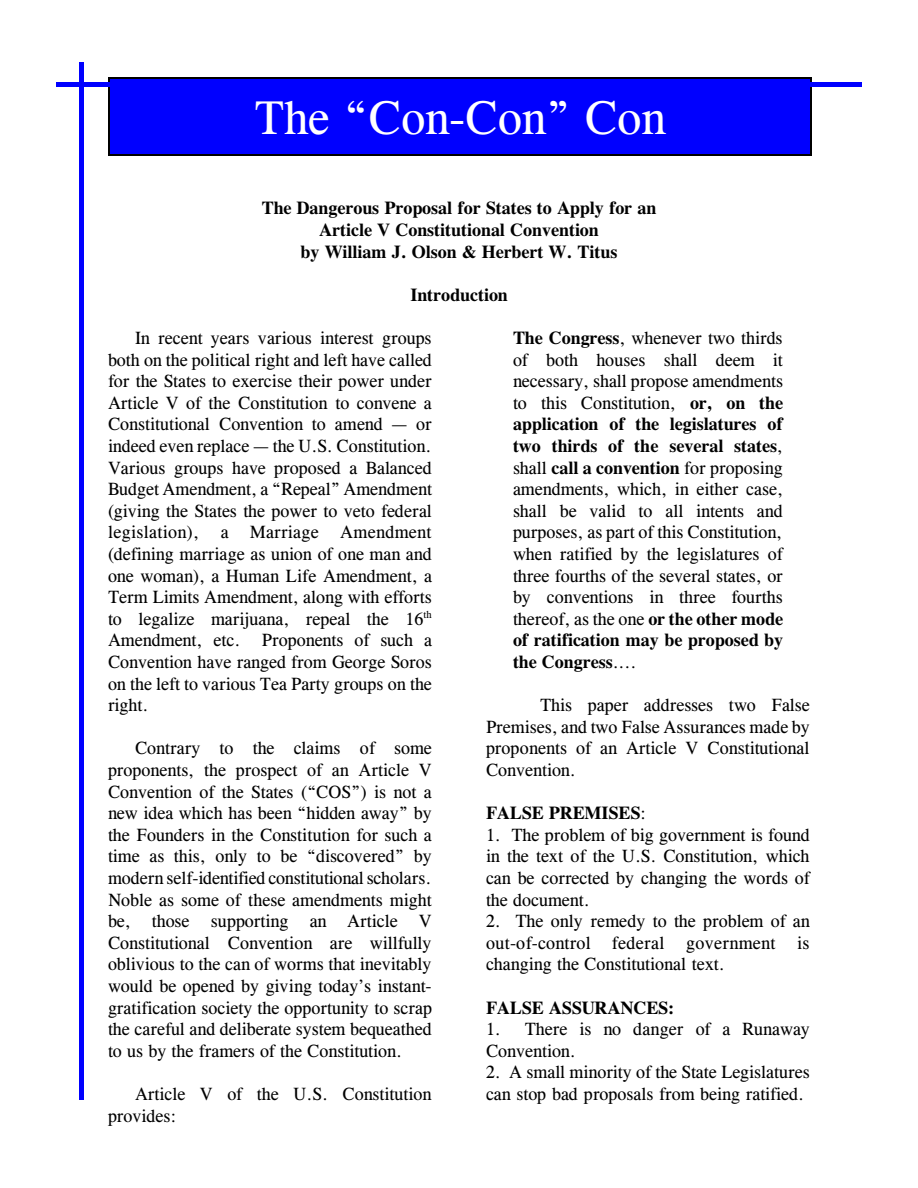
<style>
.page{position:relative;width:918px;height:1188px;background:#fff}
.page>*{position:absolute;margin:0;border:0;box-sizing:border-box;transform-origin:0 0}
.t1{font:48px "CG Times";color:#fff}
.t2{font:18px/21.6px "CG Times";color:#000;text-align:justify}
.t3{font:700 18px/21.6px "CG Times";color:#000;text-align:center}
.s1{font-weight:700}
.s2{font-weight:400}
</style>
<div class="page">
<div style="left:108px;top:77px;width:704px;height:79px;background:#00f"></div>
<hr style="left:108px;top:77px;width:1px;height:79px;background:#000">
<hr style="left:810px;top:77px;width:2px;height:79px;background:#000">
<hr style="left:108px;top:77px;width:703px;height:2px;background:#000">
<hr style="left:108px;top:155px;width:703px;height:1px;background:#000">
<hr style="left:79px;top:62px;width:4px;height:1038px;background:#00f">
<hr style="left:56px;top:82px;width:806px;height:4px;background:#00f">
<h1 class="t1" style="left:254px;top:101px;width:413px">The “Con-Con” Con</h1>
<p class="t3" style="left:262px;top:199px;width:396px">The Dangerous Proposal for States to Apply for an<br>Article V Constitutional Convention<br>by William J. Olson &amp; Herbert W. Titus</p>
<p class="t3" style="left:410px;top:286px;width:99px">Introduction</p>
<p class="t2" style="left:108px;top:329px;width:326px;text-indent:27px">In recent years various interest groups both on the political right and left have called for the States to exercise their power under Article V of the Constitution to convene a Constitutional Convention to amend — or indeed even replace — the U.S. Constitution.<br>Various groups have proposed a Balanced Budget Amendment, a “Repeal” Amendment (giving the States the power to veto federal legislation), a Marriage Amendment (defining marriage as union of one man and one woman), a Human Life Amendment, a Term Limits Amendment, along with efforts to legalize marijuana, repeal the 16<sup>th </sup>Amendment, etc. Proponents of such a Convention have ranged from George Soros on the left to various Tea Party groups on the right.</p>
<p class="t2" style="left:108px;top:739px;width:325px;text-indent:27px">Contrary to the claims of some proponents, the prospect of an Article V Convention of the States (“COS”) is not a new idea which has been “hidden away” by the Founders in the Constitution for such a time as this, only to be “discovered” by modern self-identified constitutional scholars.<br>Noble as some of these amendments might be, those supporting an Article V Constitutional Convention are willfully oblivious to the can of worms that inevitably would be opened by giving today’s instant&shy;gratification society the opportunity to scrap the careful and deliberate system bequeathed to us by the framers of the Constitution.</p>
<p class="t2" style="left:108px;top:1085px;width:325px;text-indent:27px">Article V of the U.S. Constitution provides:</p>
<p class="t2" style="left:513px;top:329px;width:272px"><span class="s1">The Congress</span>, whenever two thirds of both houses shall deem it necessary, shall propose amendments to this Constitution, <span class="s1">or, on the application of the legislatures of two thirds of the several states</span>, shall <span class="s1">call a convention</span> for proposing amendments, which, in either case, shall be valid to all intents and purposes, as part of this Constitution, when ratified by the legislatures of three fourths of the several states, or by conventions in three fourths thereof, as the one <span class="s1">or the other mode of ratification may be proposed by the Congress</span>....</p>
<p class="t2" style="left:486px;top:696px;width:325px;text-indent:54px">This paper addresses two False Premises, and two False Assurances made by proponents of an Article V Constitutional Convention.</p>
<p class="t3" style="left:486px;top:804px;width:162px">FALSE PREMISES<span class="s2">:</span></p>
<p class="t2" style="left:486px;top:826px;width:325px">1. The problem of big government is found in the text of the U.S. Constitution, which can be corrected by changing the words of the document.</p>
<p class="t2" style="left:486px;top:912px;width:325px">2. The only remedy to the problem of an out-of-control federal government is changing the Constitutional text.</p>
<p class="t3" style="left:486px;top:998px;width:190px">FALSE ASSURANCES:</p>
<p class="t2" style="left:486px;top:1020px;width:325px">1. There is no danger of a Runaway<br>Convention.</p>
<p class="t2" style="left:486px;top:1063px;width:325px">2. A small minority of the State Legislatures can stop bad proposals from being ratified.</p>
</div>
